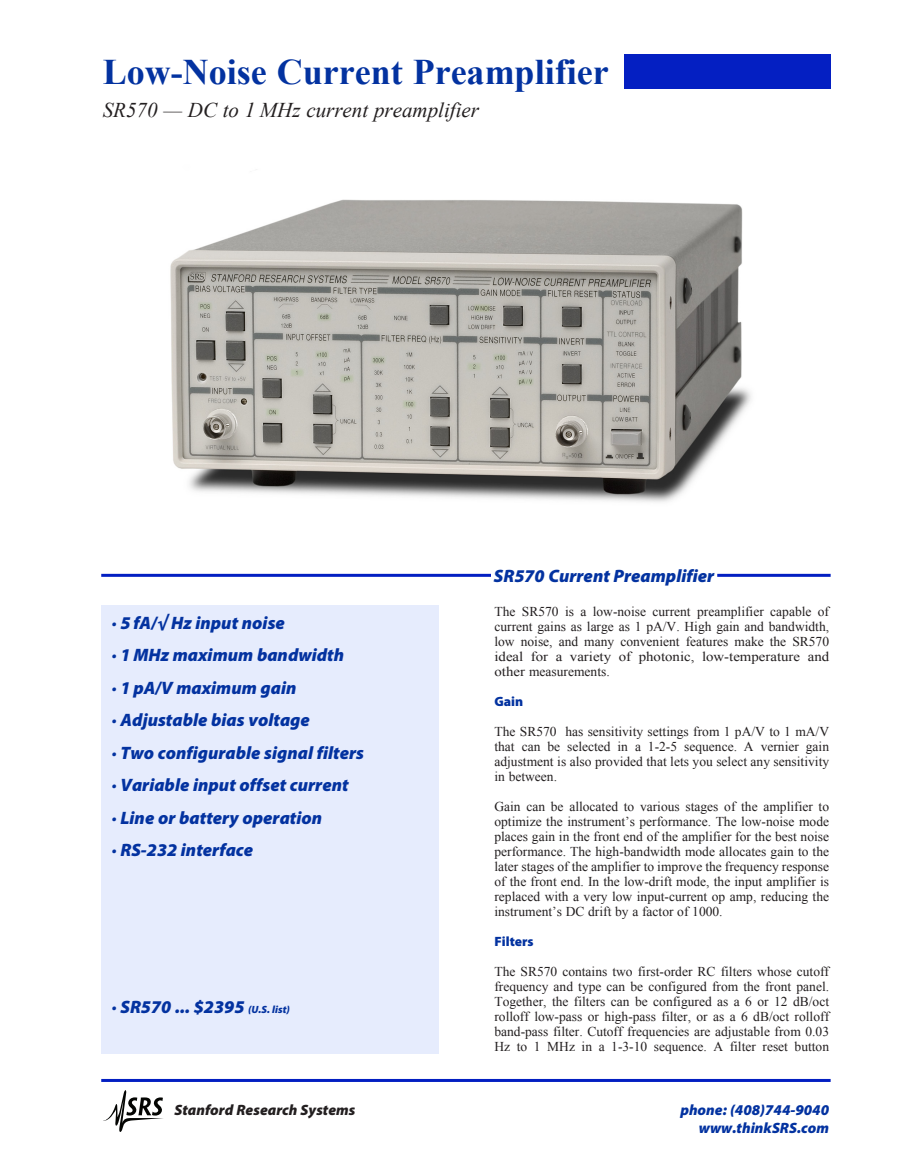
<style>
.page{position:relative;width:905px;height:1175px;background:#fff}
.page>*{position:absolute;margin:0;border:0;box-sizing:border-box;transform-origin:0 0}
.t1{font:700 36px "Times New Roman";color:#0332a0}
.t2{font:italic 21px "Times New Roman";color:#231f20}
.t3{font:italic 900 18px/32.4px "Myriad Pro";color:#0332a0}
.t4{font:italic 900 15px/18px "Myriad Pro";color:#0332a0;text-align:right}
.t5{font:italic 900 15px "Myriad Pro";color:#231f20}
.t6{font:13.5px/15px "Times New Roman";color:#231f20;text-align:justify}
.t7{font:900 13.5px "Myriad Pro";color:#0332a0}
.s1{font-size:10.5px}
</style>
<div class="page">
<svg style="left:101px;top:1078px;width:729px;height:4px"></svg>
<svg style="left:103px;top:1090px;width:60px;height:41px"></svg>
<div style="left:101px;top:605px;width:338px;height:448px;background:#e6ecfd"></div>
<hr style="left:101px;top:574px;width:392px;height:3px;background:#031fc2">
<div style="left:491px;top:567px;width:226px;height:22px;background:#fff"></div>
<hr style="left:717px;top:574px;width:113px;height:3px;background:#031fc2">
<div style="left:622px;top:54px;width:209px;height:37px;background:linear-gradient(to right,#041fc2,#041fc2)"></div>
<div style="left:625px;top:54px;width:205px;height:34px;background:#041fc2"></div>
<img style="left:170px;top:199px;width:581px;height:303px">
<h1 class="t1" style="left:103px;top:47px;width:507px">Low-Noise Current Preamplifier</h1>
<h2 class="t2" style="left:103px;top:95px;width:378px">SR570 — DC to 1 MHz current preamplifier</h2>
<h3 class="t3" style="left:112px;top:607px;width:254px">· 5 fA/√ Hz input noise<br>· 1 MHz maximum bandwidth<br>· 1 pA/V maximum gain<br>· Adjustable bias voltage<br>· Two configurable signal filters · Variable input offset current<br>· Line or battery operation<br>· RS-232 interface</h3>
<h3 class="t3" style="left:112px;top:990px;width:180px">· SR570 ... $2395 <span class="s1">(U.S. list)</span></h3>
<p class="t5" style="left:174px;top:1101px;width:182px">Stanford Research Systems</p>
<h3 class="t3" style="left:494px;top:560px;width:222px">SR570 Current Preamplifier</h3>
<p class="t6" style="left:494px;top:603px;width:336px">The SR570 is a low-noise current preamplifier capable of current gains as large as 1 pA/V. High gain and bandwidth, low noise, and many convenient features make the SR570 ideal for a variety of photonic, low-temperature and other measurements.</p>
<p class="t7" style="left:494px;top:693px;width:30px">Gain</p>
<p class="t6" style="left:494px;top:723px;width:336px">The SR570 has sensitivity settings from 1 pA/V to 1 mA/V that can be selected in a 1-2-5 sequence. A vernier gain adjustment is also provided that lets you select any sensitivity in between.</p>
<p class="t6" style="left:494px;top:798px;width:336px">Gain can be allocated to various stages of the amplifier to optimize the instrument’s performance. The low-noise mode places gain in the front end of the amplifier for the best noise performance. The high-bandwidth mode allocates gain to the later stages of the amplifier to improve the frequency response of the front end. In the low-drift mode, the input amplifier is replaced with a very low input-current op amp, reducing the instrument’s DC drift by a factor of 1000.</p>
<p class="t7" style="left:494px;top:933px;width:41px">Filters</p>
<p class="t6" style="left:494px;top:963px;width:336px">The SR570 contains two first-order RC filters whose cutoff frequency and type can be configured from the front panel.<br>Together, the filters can be configured as a 6 or 12 dB/oct rolloff low-pass or high-pass filter, or as a 6 dB/oct rolloff band-pass filter. Cutoff frequencies are adjustable from 0.03<br>Hz to 1 MHz in a 1-3-10 sequence. A filter reset button</p>
<p class="t4" style="left:680px;top:1101px;width:150px">phone: (408)744-9040 www.thinkSRS.com</p>
</div>
